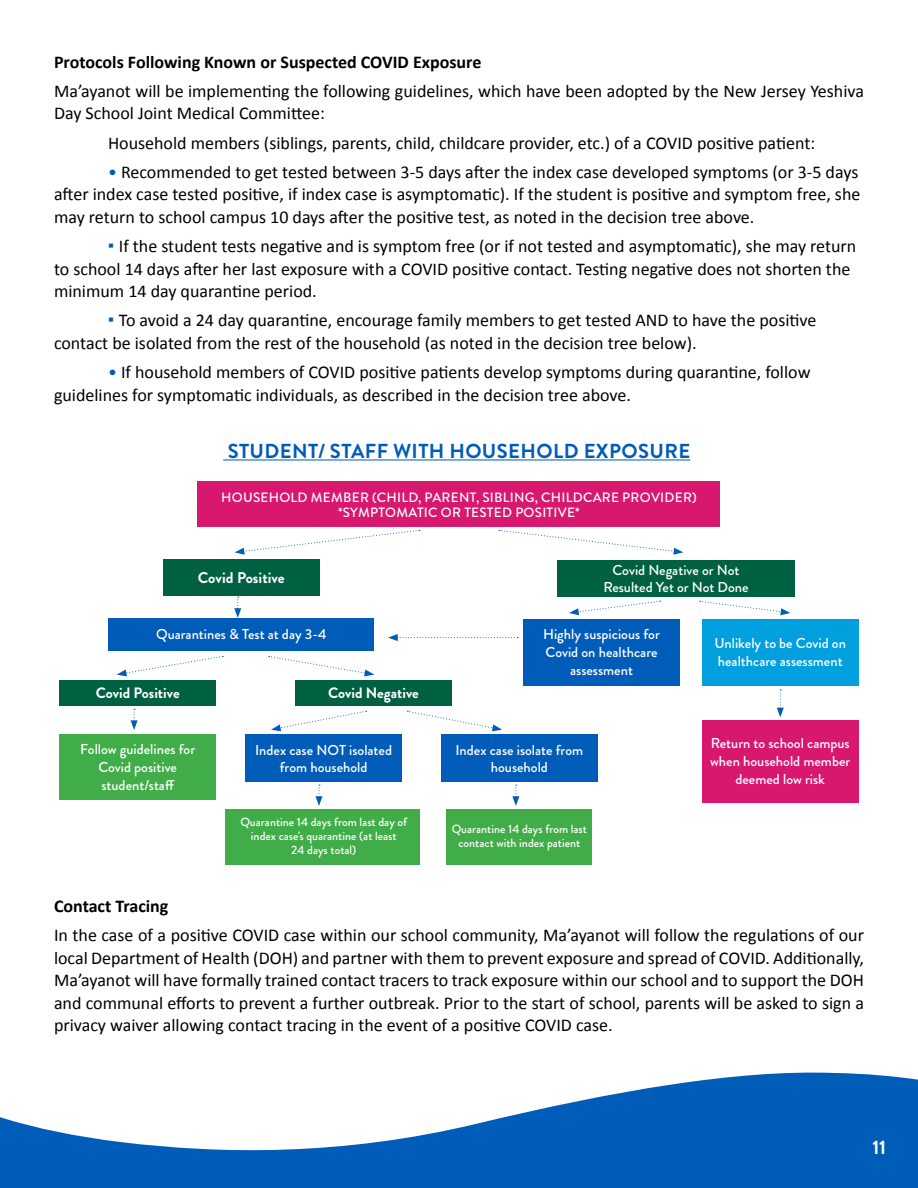
<style>
.page{position:relative;width:918px;height:1188px;background:#fff}
.page>*{position:absolute;margin:0;border:0;box-sizing:border-box;transform-origin:0 0}
.t1{font:700 20.25px "Brandon Grotesque";letter-spacing:.02em;color:#005cb9}
.t2{font:700 19.5px "Brandon Grotesque";color:#fff}
.t3{font:18px/22.5px "Calibri";color:#000}
.t4{font:700 18px "Calibri";color:#000}
.t5{font:700 15.6px "Brandon Grotesque";color:#fff}
.t6{font:700 15px "Brandon Grotesque";color:#fff}
.t7{font:500 14.4px/18px "Brandon Grotesque";color:#fff;text-align:center}
.t8{font:500 13.5px/15px "Brandon Grotesque";letter-spacing:.02em;color:#fff;text-align:center}
.t9{font:500 12px/14.4px "Brandon Grotesque";color:#fff;text-align:center}
.s1{color:#005cb9}
.s2{font-family:"Akzidenz Grotesk BE";color:#005cb9}
</style>
<div class="page">
<svg style="left:0;top:1072px;width:918px;height:116px;fill:#005cb9"></svg>
<hr style="left:223px;top:459px;width:467px;height:1px;background:#005cb9">
<div style="left:226px;top:809px;width:194px;height:55px;background:#41ad49"></div>
<div style="left:447px;top:809px;width:145px;height:55px;background:#41ad49"></div>
<div style="left:198px;top:481px;width:522px;height:46px;background:#d8176e"></div>
<div style="left:163px;top:559px;width:157px;height:37px;background:#006142"></div>
<div style="left:60px;top:681px;width:156px;height:25px;background:#006142"></div>
<div style="left:296px;top:681px;width:156px;height:25px;background:#006142"></div>
<div style="left:109px;top:618px;width:265px;height:32px;background:#005cb9"></div>
<div style="left:60px;top:735px;width:156px;height:65px;background:#41ad49"></div>
<div style="left:246px;top:735px;width:156px;height:47px;background:#005cb9"></div>
<div style="left:441px;top:735px;width:157px;height:47px;background:#005cb9"></div>
<div style="left:557px;top:560px;width:238px;height:37px;background:#006142"></div>
<div style="left:523px;top:619px;width:157px;height:67px;background:#005cb9"></div>
<div style="left:702px;top:619px;width:156px;height:67px;background:#00a0df"></div>
<div style="left:702px;top:720px;width:156px;height:83px;background:#d8176e"></div>
<svg style="left:235px;top:530px;width:185px;height:25px"></svg>
<svg style="left:499px;top:530px;width:184px;height:25px"></svg>
<svg style="left:117px;top:656px;width:106px;height:20px"></svg>
<svg style="left:269px;top:656px;width:105px;height:20px"></svg>
<svg style="left:271px;top:711px;width:96px;height:20px"></svg>
<svg style="left:407px;top:711px;width:95px;height:20px"></svg>
<svg style="left:569px;top:601px;width:92px;height:14px"></svg>
<svg style="left:700px;top:601px;width:90px;height:14px"></svg>
<svg style="left:315px;top:785px;width:8px;height:21px"></svg>
<svg style="left:512px;top:785px;width:7px;height:21px"></svg>
<svg style="left:777px;top:690px;width:7px;height:27px"></svg>
<svg style="left:388px;top:634px;width:130px;height:7px"></svg>
<svg style="left:234px;top:597px;width:7px;height:21px"></svg>
<svg style="left:131px;top:709px;width:7px;height:21px"></svg>
<p class="t4" style="left:54px;top:49px;width:429px">Protocols Following Known or Suspected COVID Exposure</p>
<p class="t3" style="left:54px;top:79px;width:812px">Ma’ayanot will be implementing the following guidelines, which have been adopted by the New Jersey Yeshiva<br>Day School Joint Medical Committee:</p>
<p class="t3" style="left:108px;top:130px;width:709px">Household members (siblings, parents, child, childcare provider, etc.) of a COVID positive patient:</p>
<p class="t3" style="left:54px;top:160px;width:808px;text-align:justify;text-indent:54px"><span class="s1">•</span> Recommended to get tested between 3-5 days after the index case developed symptoms (or 3-5 days after index case tested positive, if index case is asymptomatic). If the student is positive and symptom free, she may return to school campus 10 days after the positive test, as noted in the decision tree above.</p>
<p class="t3" style="left:54px;top:234px;width:804px;text-indent:54px"><span class="s2">•</span> If the student tests negative and is symptom free (or if not tested and asymptomatic), she may return to school 14 days after her last exposure with a COVID positive contact. Testing negative does not shorten the minimum 14 day quarantine period.</p>
<p class="t3" style="left:54px;top:308px;width:764px;text-indent:54px"><span class="s2">•</span> To avoid a 24 day quarantine, encourage family members to get tested AND to have the positive contact be isolated from the rest of the household (as noted in the decision tree below).</p>
<p class="t3" style="left:54px;top:360px;width:758px;text-indent:54px"><span class="s1">•</span> If household members of COVID positive patients develop symptoms during quarantine, follow guidelines for symptomatic individuals, as described in the decision tree above.</p>
<p class="t1" style="left:228px;top:437px;width:464px">STUDENT/ STAFF WITH HOUSEHOLD EXPOSURE</p>
<p class="t8" style="left:221px;top:490px;width:477px">HOUSEHOLD MEMBER (CHILD, PARENT, SIBLING, CHILDCARE PROVIDER) *SYMPTOMATIC OR TESTED POSITIVE*</p>
<p class="t5" style="left:198px;top:567px;width:88px">Covid Positive</p>
<p class="t7" style="left:156px;top:626px;width:172px">Quarantines &amp; Test at day 3-4</p>
<p class="t6" style="left:96px;top:683px;width:85px">Covid Positive</p>
<p class="t6" style="left:328px;top:683px;width:92px">Covid Negative</p>
<p class="t7" style="left:603px;top:562px;width:147px;line-height:16.5px">Covid Negative or Not<br>Resulted Yet or Not Done</p>
<p class="t7" style="left:543px;top:625px;width:118px">Highly suspicious for<br>Covid on healthcare assessment</p>
<p class="t7" style="left:715px;top:634px;width:133px;text-align:left">Unlikely to be Covid on healthcare assessment</p>
<p class="t7" style="left:80px;top:740px;width:116px">Follow guidelines for<br>Covid positive student/staff</p>
<p class="t7" style="left:255px;top:741px;width:138px">Index case NOT isolated from household</p>
<p class="t7" style="left:456px;top:741px;width:129px">Index case isolate from household</p>
<p class="t9" style="left:240px;top:815px;width:168px">Quarantine 14 days from last day of index case's quarantine (at least<br>24 days total)</p>
<p class="t9" style="left:452px;top:822px;width:137px">Quarantine 14 days from last contact with index patient</p>
<p class="t7" style="left:710px;top:734px;width:142px">Return to school campus when household member deemed low risk</p>
<p class="t4" style="left:54px;top:893px;width:116px">Contact Tracing</p>
<p class="t3" style="left:54px;top:923px;width:812px;text-align:justify">In the case of a positive COVID case within our school community, Ma’ayanot will follow the regulations of our local Department of Health (DOH) and partner with them to prevent exposure and spread of COVID. Additionally, Ma’ayanot will have formally trained contact tracers to track exposure within our school and to support the DOH and communal efforts to prevent a further outbreak. Prior to the start of school, parents will be asked to sign a privacy waiver allowing contact tracing in the event of a positive COVID case.</p>
<p class="t2" style="left:872px;top:1133px;width:15px">11</p>
</div>
